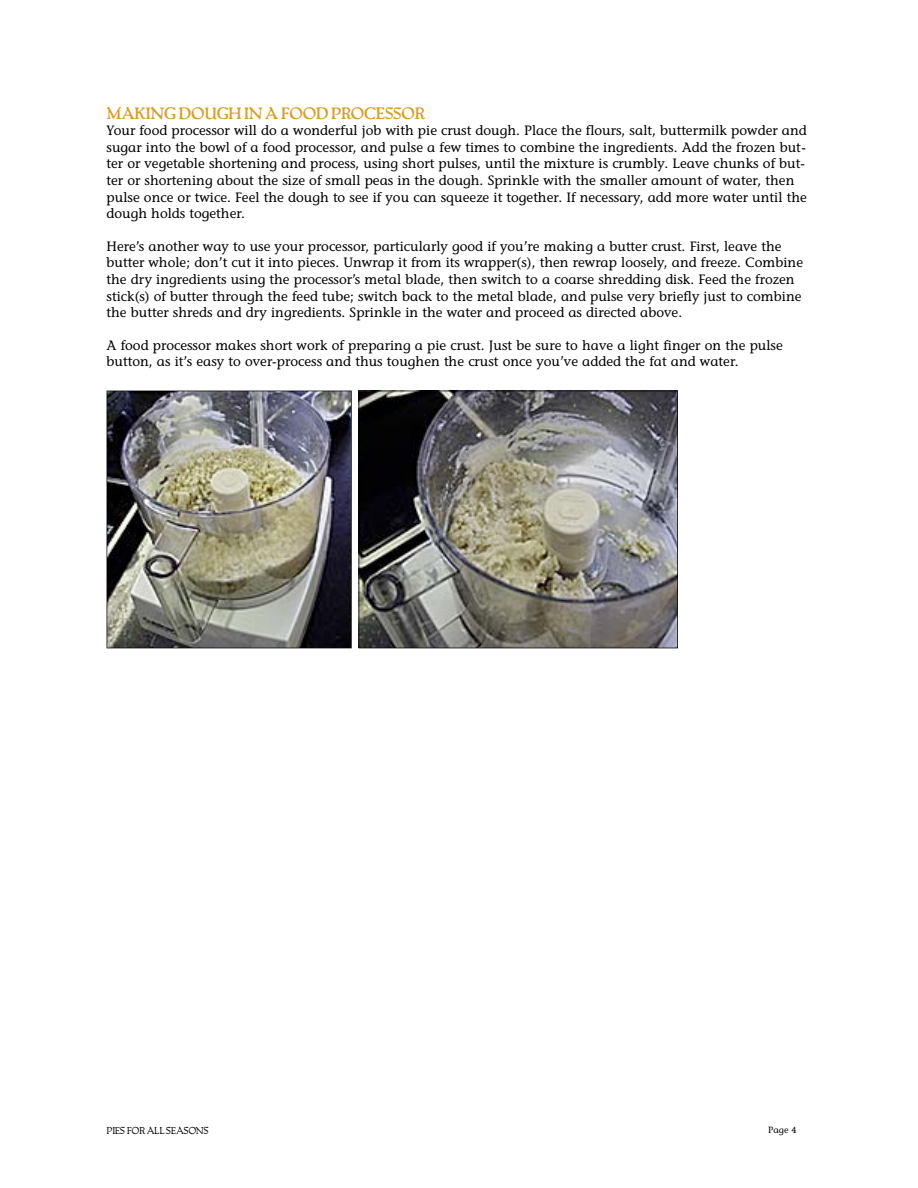
<style>
.page{position:relative;width:918px;height:1188px;background:#fff}
.page>*{position:absolute;margin:0;border:0;box-sizing:border-box;transform-origin:0 0}
.t1{font:15px "OPTI Packard Bold C";color:#d79f1b}
.t2{font:13.5px/16.5px "Stone Informal";color:#000}
.t3{font:9px "OPTI Packard C";color:#000}
.t4{font:9px "Stone Informal";color:#000}
</style>
<div class="page">
<img style="left:107px;top:391px;width:245px;height:257px">
<svg style="left:359px;top:391px;width:319px;height:257px"></svg>
<p class="t1" style="left:107px;top:107px;width:320px">MAKING DOUGH IN A FOOD PROCESSOR</p>
<p class="t2" style="left:107px;top:124px;width:702px">Your food processor will do a wonderful job with pie crust dough. Place the flours, salt, buttermilk powder and sugar into the bowl of a food processor, and pulse a few times to combine the ingredients. Add the frozen but&shy;ter or vegetable shortening and process, using short pulses, until the mixture is crumbly. Leave chunks of but&shy;ter or shortening about the size of small peas in the dough. Sprinkle with the smaller amount of water, then pulse once or twice. Feel the dough to see if you can squeeze it together. If necessary, add more water until the dough holds together.</p>
<p class="t2" style="left:107px;top:239px;width:698px">Here’s another way to use your processor, particularly good if you’re making a butter crust. First, leave the butter whole; don’t cut it into pieces. Unwrap it from its wrapper(s), then rewrap loosely, and freeze. Combine the dry ingredients using the processor’s metal blade, then switch to a coarse shredding disk. Feed the frozen stick(s) of butter through the feed tube; switch back to the metal blade, and pulse very briefly just to combine the butter shreds and dry ingredients. Sprinkle in the water and proceed as directed above.</p>
<p class="t2" style="left:107px;top:338px;width:678px">A food processor makes short work of preparing a pie crust. Just be sure to have a light finger on the pulse button, as it’s easy to over-process and thus toughen the crust once you’ve added the fat and water.</p>
<p class="t3" style="left:107px;top:1127px;width:103px">PIES FOR ALL SEASONS</p>
<p class="t4" style="left:768px;top:1126px;width:30px">Page 4</p>
</div>
